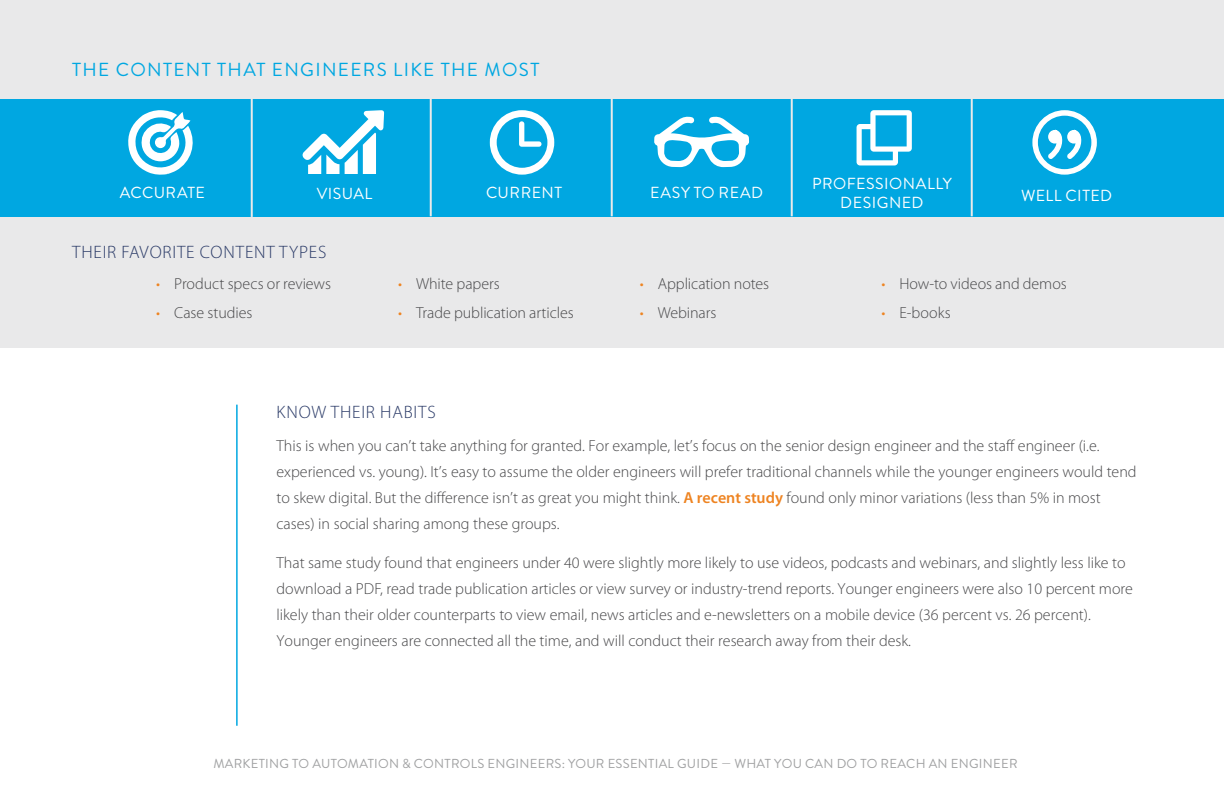
<style>
.page{position:relative;width:1224px;height:792px;background:#fff}
.page>*{position:absolute;margin:0;border:0;box-sizing:border-box;transform-origin:0 0}
.t1{font:18.8px "Brandon Grotesque";letter-spacing:.07em;color:#00a7e1}
.t2{font:300 18px "Myriad Pro";letter-spacing:.045em;color:#2a3a67}
.t3{font:300 16px/26px "Myriad Pro";color:#48484a}
.t4{font:16px/19.2px "Brandon Grotesque";letter-spacing:.03em;color:#fff;text-align:center}
.t5{font:13px "Brandon Grotesque";letter-spacing:.02em;color:#a0a1a2}
.s1{color:#ee8422}
.s2{font-weight:600;color:#ee8422}
</style>
<div class="page">
<div style="left:0;top:98px;width:1224px;height:119px;background:#00a7e1"></div>
<div style="left:0;top:217px;width:1224px;height:130px;background:#e9e9ea"></div>
<hr style="left:251px;top:99px;width:2px;height:118px;background:#eaeaea">
<hr style="left:430px;top:98px;width:2px;height:118px;background:#eaeaea">
<hr style="left:611px;top:98px;width:2px;height:118px;background:#eaeaea">
<hr style="left:791px;top:98px;width:2px;height:118px;background:#eaeaea">
<hr style="left:971px;top:98px;width:2px;height:118px;background:#eaeaea">
<svg style="left:303px;top:110px;width:81px;height:63px"></svg>
<svg style="left:490px;top:110px;width:64px;height:65px"></svg>
<svg style="left:654px;top:117px;width:95px;height:50px"></svg>
<svg style="left:1032px;top:110px;width:65px;height:65px"></svg>
<svg style="left:857px;top:110px;width:55px;height:55px"></svg>
<svg style="left:128px;top:110px;width:65px;height:65px"></svg>
<div style="left:0;top:0;width:1224px;height:98px;background:#e9e9ea"></div>
<hr style="left:236px;top:405px;width:2px;height:321px;background:#00a7e1">
<p class="t1" style="left:72px;top:57px;width:469px">THE CONTENT THAT ENGINEERS LIKE THE MOST</p>
<p class="t4" style="left:120px;top:184px;width:87px">ACCURATE</p>
<p class="t4" style="left:317px;top:184px;width:57px">VISUAL</p>
<p class="t4" style="left:486px;top:184px;width:78px">CURRENT</p>
<p class="t4" style="left:650px;top:184px;width:115px">EASY TO READ</p>
<p class="t4" style="left:812px;top:174px;width:141px">PROFESSIONALLY<br>DESIGNED</p>
<p class="t4" style="left:1021px;top:186px;width:93px">WELL CITED</p>
<p class="t2" style="left:72px;top:242px;width:256px">THEIR FAVORITE CONTENT TYPES</p>
<p class="t3" style="left:156px;top:271px;width:176px"><span class="s1">•</span> Product specs or reviews</p>
<p class="t3" style="left:156px;top:300px;width:98px"><span class="s1">•</span> Case studies</p>
<p class="t3" style="left:398px;top:271px;width:103px"><span class="s1">•</span> White papers</p>
<p class="t3" style="left:398px;top:300px;width:177px"><span class="s1">•</span> Trade publication articles</p>
<p class="t3" style="left:640px;top:271px;width:131px"><span class="s1">•</span> Application notes</p>
<p class="t3" style="left:640px;top:300px;width:78px"><span class="s1">•</span> Webinars</p>
<p class="t3" style="left:882px;top:271px;width:187px"><span class="s1">•</span> How-to videos and demos</p>
<p class="t3" style="left:882px;top:300px;width:71px"><span class="s1">•</span> E-books</p>
<p class="t2" style="left:277px;top:402px;width:161px">KNOW THEIR HABITS</p>
<p class="t3" style="left:276px;top:433px;width:862px">This is when you can’t take anything for granted. For example, let’s focus on the senior design engineer and the staff engineer (i.e. experienced vs. young). It’s easy to assume the older engineers will prefer traditional channels while the younger engineers would tend to skew digital. But the difference isn’t as great you might think. <span class="s2">A recent study</span> found only minor variations (less than 5% in most cases) in social sharing among these groups.</p>
<p class="t3" style="left:276px;top:550px;width:858px">That same study found that engineers under 40 were slightly more likely to use videos, podcasts and webinars, and slightly less like to download a PDF, read trade publication articles or view survey or industry-trend reports. Younger engineers were also 10 percent more likely than their older counterparts to view email, news articles and e-newsletters on a mobile device (36 percent vs. 26 percent).<br>Younger engineers are connected all the time, and will conduct their research away from their desk.</p>
<p class="t5" style="left:213px;top:755px;width:806px">MARKETING TO AUTOMATION &amp; CONTROLS ENGINEERS: YOUR ESSENTIAL GUIDE — WHAT YOU CAN DO TO REACH AN ENGINEER</p>
</div>
